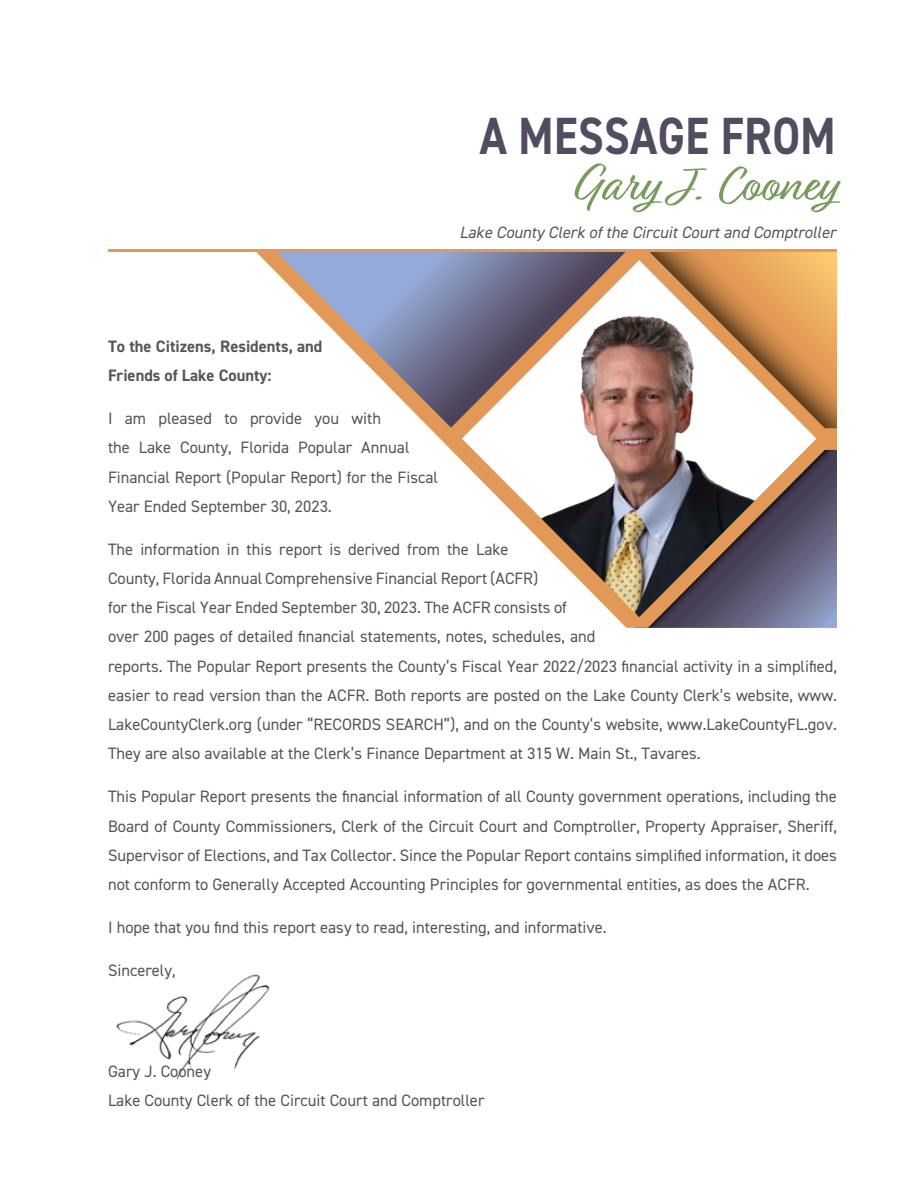
<style>
.page{position:relative;width:918px;height:1188px;background:#fff}
.page>*{position:absolute;margin:0;border:0;box-sizing:border-box;transform-origin:0 0}
.t1{font:700 52.5px "DIN2014";letter-spacing:.01em;color:#534b5f;scale:.85 1}
.t2{font:51px "Relation";color:#789c5e}
.t3{font:16.5px/29.2px "DIN2014";color:#565659}
.t4{font:700 16.5px/29.2px "DIN2014";color:#565659}
.t5{font:italic 16.5px "DIN2014";color:#565659}
</style>
<div class="page">
<img style="left:116px;top:974px;width:154px;height:106px">
<svg style="left:256px;top:252px;width:581px;height:376px"></svg>
<svg style="left:648px;top:450px;width:189px;height:178px"></svg>
<svg style="left:647px;top:252px;width:190px;height:176px"></svg>
<hr style="left:108px;top:249px;width:729px;height:3px;background:#e29856">
<h1 class="t1" style="left:480px;top:101px;width:420px">A MESSAGE FROM</h1>
<h2 class="t2" style="left:575px;top:156px;width:263px">Gary J. Cooney</h2>
<p class="t5" style="left:460px;top:222px;width:378px">Lake County Clerk of the Circuit Court and Comptroller</p>
<p class="t4" style="left:108px;top:331px;width:216px">To the Citizens, Residents, and<br>Friends of Lake County:</p>
<p class="t3" style="left:108px;top:403px;width:332px">I am pleased to provide you with<br>the Lake County, Florida Popular Annual Financial Report (Popular Report) for the Fiscal Year Ended September 30, 2023.</p>
<p class="t3" style="left:108px;top:534px;width:731px">The information in this report is derived from the Lake<br>County, Florida Annual Comprehensive Financial Report (ACFR)<br>for the Fiscal Year Ended September 30, 2023. The ACFR consists of<br>over 200 pages of detailed financial statements, notes, schedules, and<br>reports. The Popular Report presents the County’s Fiscal Year 2022/2023 financial activity in a simplified, easier to read version than the ACFR. Both reports are posted on the Lake County Clerk’s website, www.<br>LakeCountyClerk.org (under “RECORDS SEARCH”), and on the County’s website, www.LakeCountyFL.gov.<br>They are also available at the Clerk’s Finance Department at 315 W. Main St., Tavares.</p>
<p class="t3" style="left:108px;top:782px;width:731px;text-align:justify">This Popular Report presents the financial information of all County government operations, including the Board of County Commissioners, Clerk of the Circuit Court and Comptroller, Property Appraiser, Sheriff, Supervisor of Elections, and Tax Collector. Since the Popular Report contains simplified information, it does not conform to Generally Accepted Accounting Principles for governmental entities, as does the ACFR.</p>
<p class="t3" style="left:108px;top:912px;width:500px">I hope that you find this report easy to read, interesting, and informative.</p>
<p class="t3" style="left:108px;top:955px;width:69px">Sincerely,</p>
<p class="t3" style="left:108px;top:1056px;width:378px">Gary J. Cooney<br>Lake County Clerk of the Circuit Court and Comptroller</p>
</div>
